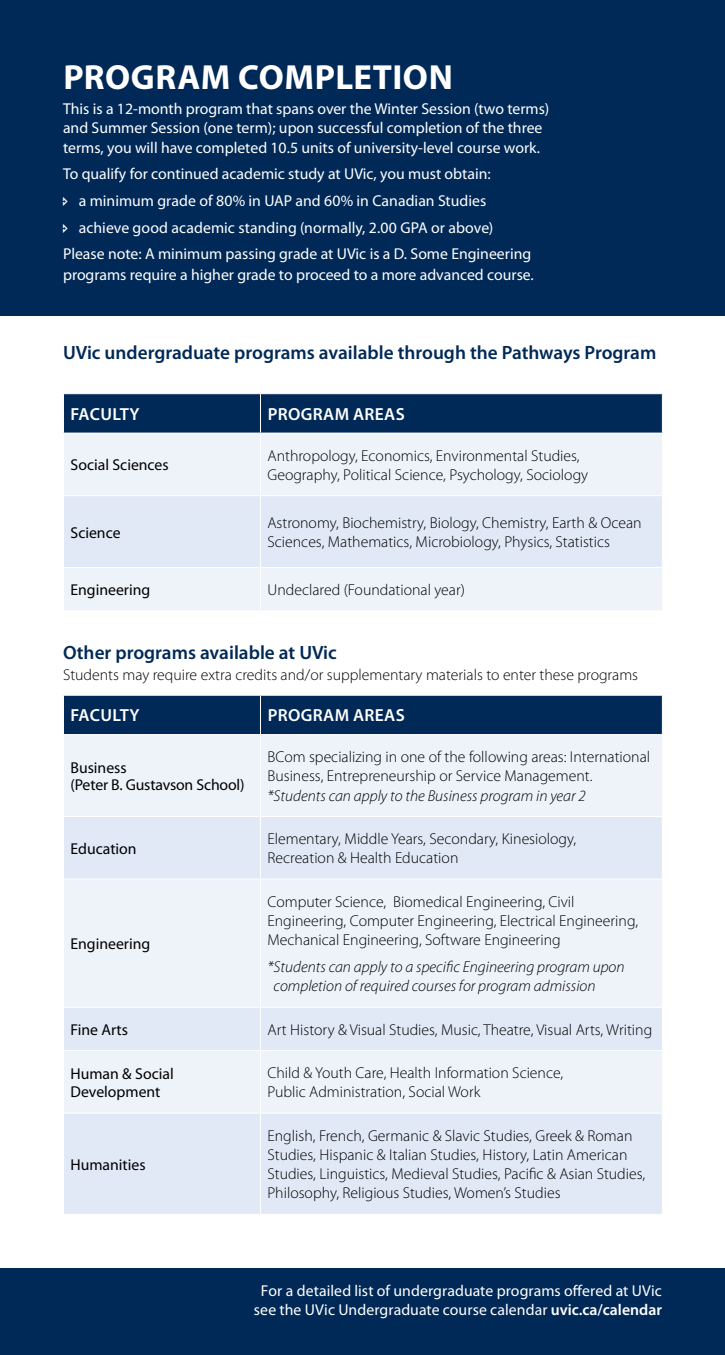
<style>
.page{position:relative;width:725px;height:1355px;background:#fff}
.page>*{position:absolute;margin:0;border:0;box-sizing:border-box;transform-origin:0 0}
.t1{font:700 35px "Myriad Pro";letter-spacing:.015em;color:#fff}
.t2{font:600 19.25px "Myriad Pro";color:#002957}
.t3{font:600 17.5px "Myriad Pro";letter-spacing:.02em;color:#fff}
.t4{font:300 15.75px/19.2px "Myriad Pro";color:#000}
.t5{font:15.75px/19.2px "Myriad Pro";color:#fff}
.t6{font:italic 300 15.75px/19.2px "Myriad Pro";color:#000}
.t7{font:15.75px/17.5px "Myriad Pro";color:#000}
.s1{font-weight:600}
</style>
<div class="page">
<div style="left:0;top:1268px;width:724px;height:86px;background:#002957"></div>
<div style="left:64px;top:394px;width:598px;height:38px;background:#002957"></div>
<div style="left:64px;top:434px;width:598px;height:176px;background:#eef2f9"></div>
<div style="left:64px;top:496px;width:598px;height:71px;background:#e1e8f6"></div>
<hr style="left:63px;top:495px;width:197px;height:1px;background:#fff">
<hr style="left:63px;top:567px;width:197px;height:1px;background:#fff">
<hr style="left:260px;top:495px;width:402px;height:1px;background:#fff">
<hr style="left:260px;top:496px;width:1px;height:71px;background:#fff">
<hr style="left:260px;top:567px;width:402px;height:1px;background:#fff">
<hr style="left:260px;top:394px;width:1px;height:38px;background:#fff">
<hr style="left:260px;top:433px;width:1px;height:62px;background:#fff">
<hr style="left:260px;top:568px;width:1px;height:42px;background:#fff">
<div style="left:64px;top:696px;width:598px;height:38px;background:#002957"></div>
<div style="left:64px;top:735px;width:598px;height:81px;background:#eef2f9"></div>
<svg style="left:64px;top:817px;width:598px;height:396px;background:#e7ecf7"></svg>
<hr style="left:260px;top:695px;width:1px;height:39px;background:#fff">
<hr style="left:260px;top:735px;width:1px;height:81px;background:#fff">
<hr style="left:260px;top:879px;width:1px;height:127px;background:#fff">
<hr style="left:260px;top:1051px;width:1px;height:61px;background:#fff">
<hr style="left:63px;top:878px;width:197px;height:1px;background:#fff">
<hr style="left:260px;top:817px;width:1px;height:61px;background:#fff">
<hr style="left:260px;top:878px;width:402px;height:1px;background:#fff">
<hr style="left:63px;top:1006px;width:197px;height:1px;background:#fff">
<hr style="left:63px;top:1050px;width:197px;height:1px;background:#fff">
<hr style="left:260px;top:1006px;width:402px;height:1px;background:#fff">
<hr style="left:260px;top:1007px;width:1px;height:43px;background:#fff">
<hr style="left:260px;top:1050px;width:402px;height:1px;background:#fff">
<hr style="left:63px;top:1112px;width:197px;height:1px;background:#fff">
<hr style="left:260px;top:1112px;width:402px;height:1px;background:#fff">
<hr style="left:260px;top:1113px;width:1px;height:100px;background:#fff">
<div style="left:0;top:0;width:724px;height:315px;background:#002957"></div>
<h1 class="t1" style="left:63px;top:55px;width:391px">PROGRAM COMPLETION</h1>
<p class="t5" style="left:63px;top:99px;width:488px">This is a 12-month program that spans over the Winter Session (two terms) and Summer Session (one term); upon successful completion of the three terms, you will have completed 10.5 units of university-level course work.</p>
<p class="t5" style="left:63px;top:164px;width:429px">To qualify for continued academic study at UVic, you must obtain:</p>
<p class="t5" style="left:79px;top:191px;width:409px">a minimum grade of 80% in UAP and 60% in Canadian Studies</p>
<p class="t5" style="left:79px;top:218px;width:416px">achieve good academic standing (normally, 2.00 GPA or above)</p>
<p class="t5" style="left:63px;top:244px;width:469px">Please note: A minimum passing grade at UVic is a D. Some Engineering</p>
<p class="t5" style="left:63px;top:265px;width:472px">programs require a higher grade to proceed to a more advanced course.</p>
<p class="t2" style="left:63px;top:340px;width:594px">UVic undergraduate programs available through the Pathways Program</p>
<p class="t3" style="left:71px;top:403px;width:70px">FACULTY</p>
<p class="t3" style="left:267px;top:403px;width:139px">PROGRAM AREAS</p>
<p class="t7" style="left:70px;top:456px;width:100px">Social Sciences</p>
<p class="t4" style="left:267px;top:445px;width:322px">Anthropology, Economics, Environmental Studies,<br>Geography, Political Science, Psychology, Sociology</p>
<p class="t7" style="left:70px;top:523px;width:52px">Science</p>
<p class="t4" style="left:267px;top:513px;width:375px">Astronomy, Biochemistry, Biology, Chemistry, Earth &amp; Ocean<br>Sciences, Mathematics, Microbiology, Physics, Statistics</p>
<p class="t7" style="left:70px;top:581px;width:81px">Engineering</p>
<p class="t4" style="left:267px;top:580px;width:199px">Undeclared (Foundational year)</p>
<p class="t2" style="left:63px;top:640px;width:275px">Other programs available at UVic</p>
<p class="t4" style="left:63px;top:665px;width:576px">Students may require extra credits and/or supplementary materials to enter these programs</p>
<p class="t3" style="left:71px;top:704px;width:70px">FACULTY</p>
<p class="t3" style="left:267px;top:704px;width:139px">PROGRAM AREAS</p>
<p class="t7" style="left:70px;top:758px;width:176px">Business<br>(Peter B. Gustavson School)</p>
<p class="t4" style="left:267px;top:747px;width:384px">BCom specializing in one of the following areas: International<br>Business, Entrepreneurship or Service Management.</p>
<p class="t6" style="left:267px;top:785px;width:320px">*Students can apply to the Business program in year 2</p>
<p class="t7" style="left:70px;top:839px;width:68px">Education</p>
<p class="t4" style="left:267px;top:829px;width:310px">Elementary, Middle Years, Secondary, Kinesiology,<br>Recreation &amp; Health Education</p>
<p class="t7" style="left:70px;top:934px;width:81px">Engineering</p>
<p class="t4" style="left:267px;top:891px;width:372px">Computer Science, Biomedical Engineering, Civil<br>Engineering, Computer Engineering, Electrical Engineering,<br>Mechanical Engineering, Software Engineering</p>
<p class="t6" style="left:273px;top:957px;width:352px;text-indent:-6px">*Students can apply to a specific Engineering program upon completion of required courses for program admission</p>
<p class="t7" style="left:70px;top:1020px;width:59px">Fine Arts</p>
<p class="t4" style="left:267px;top:1019px;width:386px">Art History &amp; Visual Studies, Music, Theatre, Visual Arts, Writing</p>
<p class="t7" style="left:70px;top:1064px;width:105px">Human &amp; Social<br>Development</p>
<p class="t4" style="left:267px;top:1063px;width:297px">Child &amp; Youth Care, Health Information Science,<br>Public Administration, Social Work</p>
<p class="t7" style="left:70px;top:1155px;width:77px">Humanities</p>
<p class="t4" style="left:267px;top:1125px;width:379px">English, French, Germanic &amp; Slavic Studies, Greek &amp; Roman Studies, Hispanic &amp; Italian Studies, History, Latin American Studies, Linguistics, Medieval Studies, Pacific &amp; Asian Studies, Philosophy, Religious Studies, Women’s Studies</p>
<p class="t5" style="left:254px;top:1280px;width:409px;text-align:center">For a detailed list of undergraduate programs offered at UVic see the UVic Undergraduate course calendar <span class="s1">uvic.ca/calendar</span></p>
</div>
